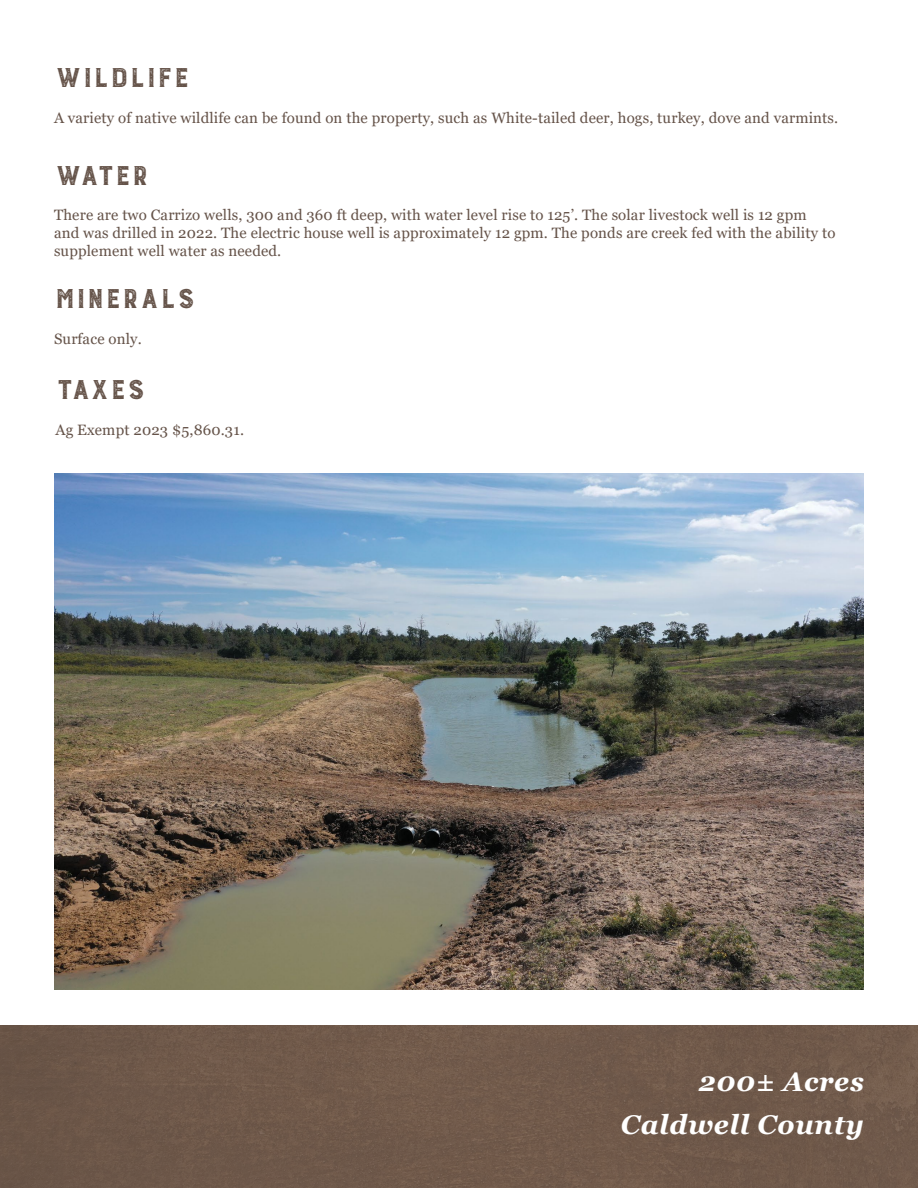
<style>
.page{position:relative;width:918px;height:1188px;background:#fff}
.page>*{position:absolute;margin:0;border:0;box-sizing:border-box;transform-origin:0 0}
.t1{font:300 36px "Burford Rustic";color:#655349}
.t2{font:italic 700 27px "Georgia";letter-spacing:.025em;color:#fff}
.t3{font:15px/18px "Georgia";letter-spacing:.01em;color:#655349}
</style>
<div class="page">
<div style="left:0;top:1025px;width:918px;height:163px;background:#6f594a"></div>
<img style="left:54px;top:473px;width:809px;height:517px">
<p class="t1" style="left:54px;top:59px;width:137px">wildlife</p>
<p class="t3" style="left:54px;top:109px;width:786px">A variety of native wildlife can be found on the property, such as White-tailed deer, hogs, turkey, dove and varmints.</p>
<p class="t1" style="left:54px;top:157px;width:91px">water</p>
<p class="t3" style="left:54px;top:206px;width:783px">There are two Carrizo wells, 300 and 360 ft deep, with water level rise to 125’. The solar livestock well is 12 gpm and was drilled in 2022. The electric house well is approximately 12 gpm. The ponds are creek fed with the ability to supplement well water as needed.</p>
<p class="t1" style="left:54px;top:280px;width:143px">minerals</p>
<p class="t3" style="left:54px;top:330px;width:89px">Surface only.</p>
<p class="t1" style="left:56px;top:371px;width:91px">taxes</p>
<p class="t3" style="left:56px;top:421px;width:190px">Ag Exempt 2023 $5,860.31.</p>
<p class="t2" style="left:699px;top:1064px;width:167px">200± Acres</p>
<p class="t2" style="left:621px;top:1107px;width:245px">Caldwell County</p>
</div>
